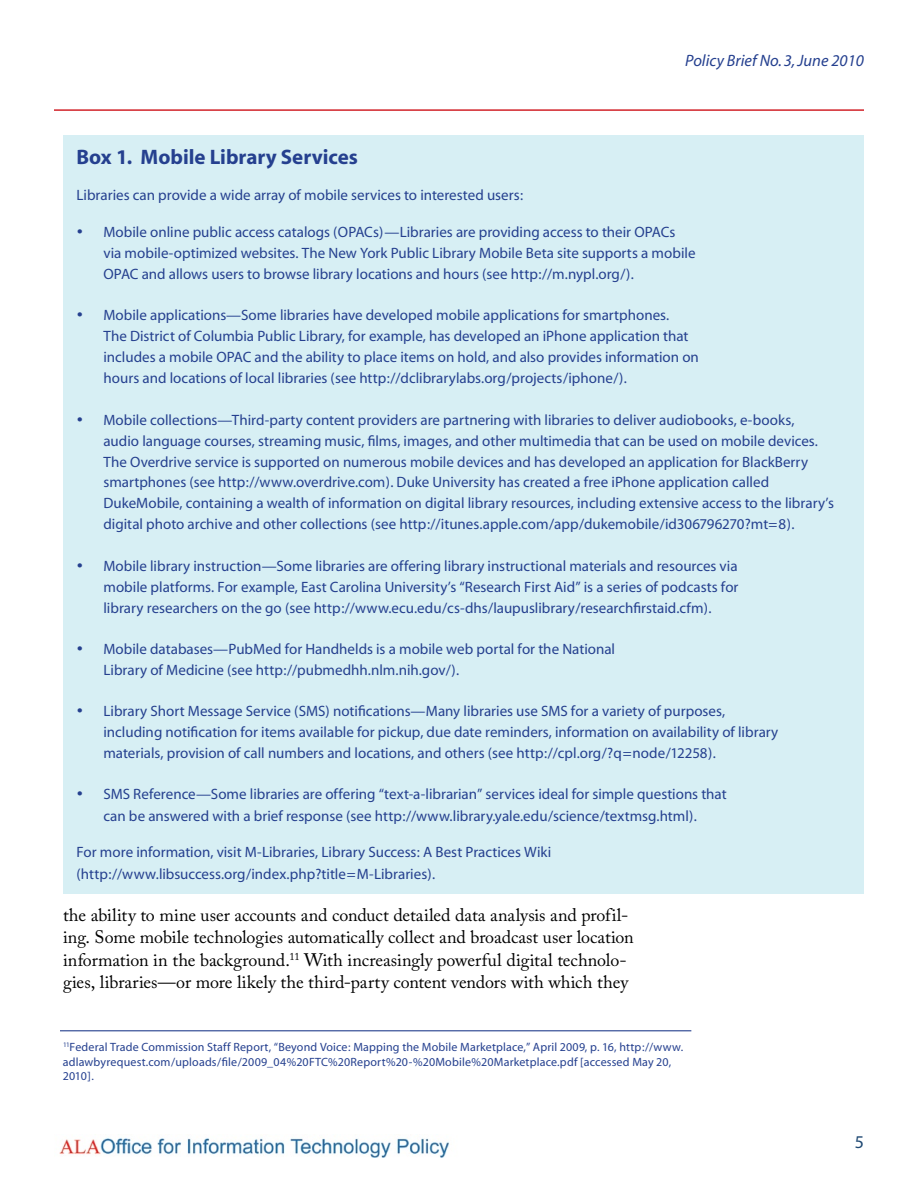
<style>
.page{position:relative;width:918px;height:1188px;background:#fff}
.page>*{position:absolute;margin:0;border:0;box-sizing:border-box;transform-origin:0 0}
.t1{font:700 21px "Myriad";color:#25408f}
.t2{font:18px/22.5px "Adobe Caslon Pro";letter-spacing:-.005em;color:#000}
.t3{font:18px "Myriad";color:#1e4872}
.t4{font:italic 16.5px "Myriad";color:#25408f}
.t5{font:15px/21px "Myriad";color:#25408f}
.t6{font:12px/14.4px "Myriad";letter-spacing:.015em;color:#25408f}
</style>
<div class="page">
<img style="left:59px;top:1138px;width:390px;height:20px">
<hr style="left:54px;top:109px;width:810px;height:2px;background:#d2232a">
<hr style="left:60px;top:1030px;width:631px;height:1px;background:#25408f">
<div style="left:63px;top:135px;width:801px;height:759px;background:#d7eff4"></div>
<p class="t4" style="left:685px;top:53px;width:180px">Policy Brief No. 3, June 2010</p>
<h1 class="t1" style="left:76px;top:146px;width:283px">Box 1. Mobile Library Services</h1>
<p class="t5" style="left:76px;top:185px;width:448px">Libraries can provide a wide array of mobile services to interested users:</p>
<p class="t5" style="left:104px;top:222px;width:594px;text-indent:-27px">• Mobile online public access catalogs (OPACs)—Libraries are providing access to their OPACs via mobile-optimized websites. The New York Public Library Mobile Beta site supports a mobile<br>OPAC and allows users to browse library locations and hours (see http://m.nypl.org/).</p>
<p class="t5" style="left:104px;top:305px;width:597px;text-indent:-27px">• Mobile applications—Some libraries have developed mobile applications for smartphones.<br>The District of Columbia Public Library, for example, has developed an iPhone application that includes a mobile OPAC and the ability to place items on hold, and also provides information on hours and locations of local libraries (see http://dclibrarylabs.org/projects/iphone/).</p>
<p class="t5" style="left:104px;top:410px;width:732px;text-indent:-27px">• Mobile collections—Third-party content providers are partnering with libraries to deliver audiobooks, e-books, audio language courses, streaming music, films, images, and other multimedia that can be used on mobile devices.<br>The Overdrive service is supported on numerous mobile devices and has developed an application for BlackBerry smartphones (see http://www.overdrive.com). Duke University has created a free iPhone application called DukeMobile, containing a wealth of information on digital library resources, including extensive access to the library’s digital photo archive and other collections (see http://itunes.apple.com/app/dukemobile/id306796270?mt=8).</p>
<p class="t5" style="left:103px;top:556px;width:637px;text-align:justify;text-indent:-27px">• Mobile library instruction—Some libraries are offering library instructional materials and resources via mobile platforms. For example, East Carolina University’s “Research First Aid” is a series of podcasts for library researchers on the go (see http://www.ecu.edu/cs-dhs/laupuslibrary/researchfirstaid.cfm).</p>
<p class="t5" style="left:103px;top:639px;width:513px;text-indent:-27px">• Mobile databases—PubMed for Handhelds is a mobile web portal for the National<br>Library of Medicine (see http://pubmedhh.nlm.nih.gov/).</p>
<p class="t5" style="left:103px;top:701px;width:676px;text-indent:-27px">• Library Short Message Service (SMS) notifications—Many libraries use SMS for a variety of purposes, including notification for items available for pickup, due date reminders, information on availability of library materials, provision of call numbers and locations, and others (see http://cpl.org/?q=node/12258).</p>
<p class="t5" style="left:76px;top:785px;width:652px;text-align:center">• SMS Reference—Some libraries are offering “text-a-librarian” services ideal for simple questions that can be answered with a brief response (see http://www.library.yale.edu/science/textmsg.html).</p>
<p class="t5" style="left:76px;top:841px;width:476px;line-height:22.5px">For more information, visit M-Libraries, Library Success: A Best Practices Wiki (http://www.libsuccess.org/index.php?title=M-Libraries).</p>
<p class="t2" style="left:63px;top:903px;width:572px">the ability to mine user accounts and conduct detailed data analysis and profil&shy;ing. Some mobile technologies automatically collect and broadcast user location information in the background.<sup>11</sup> With increasingly powerful digital technolo&shy;gies, libraries—or more likely the third-party content vendors with which they</p>
<p class="t6" style="left:63px;top:1041px;width:622px"><sup>11</sup>Federal Trade Commission Staff Report, “Beyond Voice: Mapping the Mobile Marketplace,” April 2009, p. 16, http://www. adlawbyrequest.com/uploads/file/2009_04%20FTC%20Report%20-%20Mobile%20Marketplace.pdf [accessed May 20,<br>2010].</p>
<p class="t3" style="left:855px;top:1133px;width:11px">5</p>
</div>
